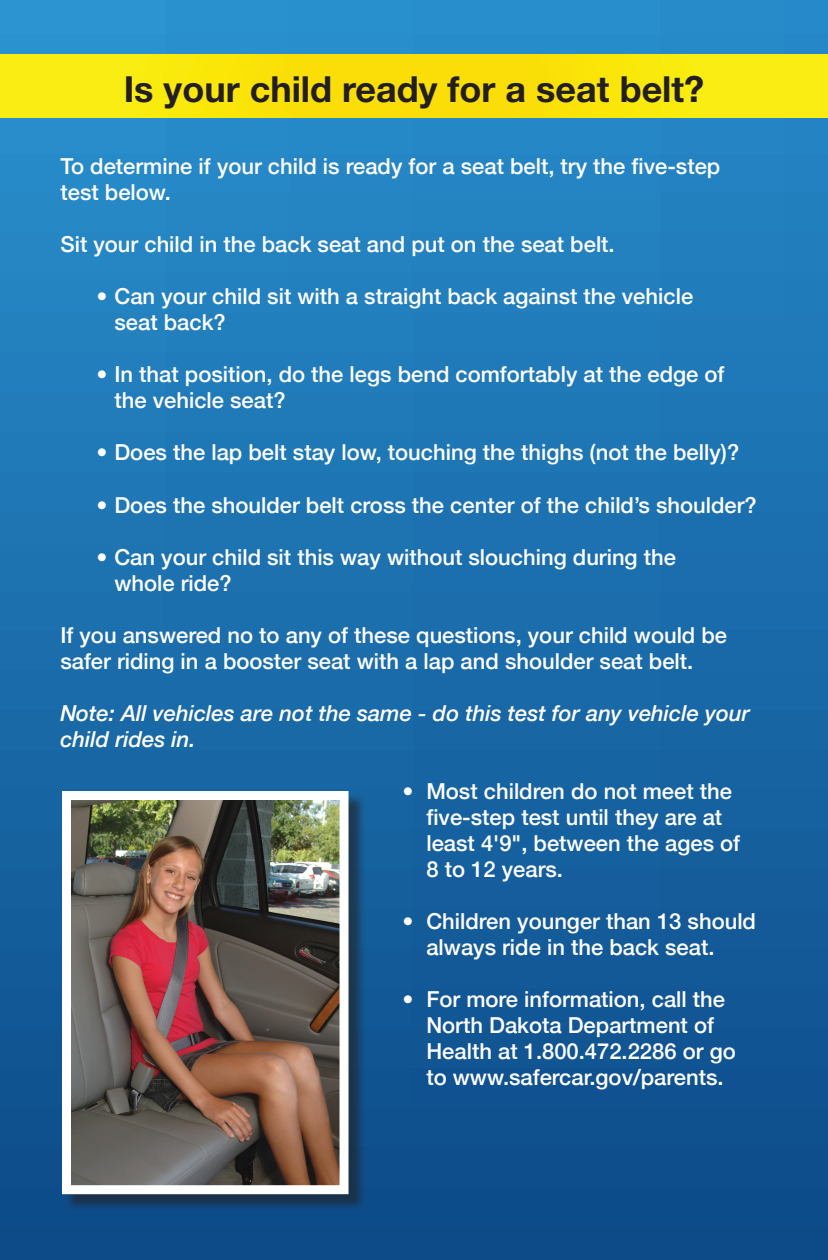
<style>
.page{position:relative;width:828px;height:1260px;background:#fff}
.page>*{position:absolute;margin:0;border:0;box-sizing:border-box;transform-origin:0 0}
.t1{font:700 36px "Helvetica Neue";color:#231f20}
.t2{font:500 22px/26px "Helvetica Neue";color:#fff}
.t3{font:italic 500 22px/26px "Helvetica Neue";color:#fff}
</style>
<div class="page">
<div style="left:0;top:0;width:828px;height:1260px;background:linear-gradient(to bottom,#2990ce,#0c4987)"></div>
<div style="left:0;top:54px;width:828px;height:63px;background:#fae709"></div>
<div style="left:64px;top:793px;width:302px;height:419px;background:#231f20;opacity:.6"></div>
<img style="left:72px;top:801px;width:267px;height:383px">
<div style="left:62px;top:791px;width:287px;height:403px;border:9px solid #fff"></div>
<h1 class="t1" style="left:124px;top:67px;width:582px">Is your child ready for a seat belt?</h1>
<p class="t2" style="left:60px;top:152px;width:661px">To determine if your child is ready for a seat belt, try the five-step test below.</p>
<p class="t2" style="left:60px;top:230px;width:556px">Sit your child in the back seat and put on the seat belt.</p>
<p class="t2" style="left:114px;top:282px;width:580px;text-indent:-18px">• Can your child sit with a straight back against the vehicle seat back?</p>
<p class="t2" style="left:114px;top:360px;width:612px;text-indent:-18px">• In that position, do the legs bend comfortably at the edge of the vehicle seat?</p>
<p class="t2" style="left:96px;top:438px;width:644px">• Does the lap belt stay low, touching the thighs (not the belly)?</p>
<p class="t2" style="left:96px;top:490px;width:662px">• Does the shoulder belt cross the center of the child’s shoulder?</p>
<p class="t2" style="left:114px;top:542px;width:563px;text-indent:-18px">• Can your child sit this way without slouching during the whole ride?</p>
<p class="t2" style="left:60px;top:620px;width:668px">If you answered no to any of these questions, your child would be safer riding in a booster seat with a lap and shoulder seat belt.</p>
<p class="t3" style="left:60px;top:698px;width:691px">Note: All vehicles are not the same - do this test for any vehicle your child rides in.</p>
<p class="t2" style="left:426px;top:776px;width:315px;text-indent:-24px">• Most children do not meet the five-step test until they are at least 4'9", between the ages of<br>8 to 12 years.</p>
<p class="t2" style="left:426px;top:906px;width:331px;text-indent:-24px">• Children younger than 13 should always ride in the back seat.</p>
<p class="t2" style="left:426px;top:984px;width:311px;text-indent:-24px">• For more information, call the<br>North Dakota Department of<br>Health at 1.800.472.2286 or go to www.safercar.gov/parents.</p>
</div>
